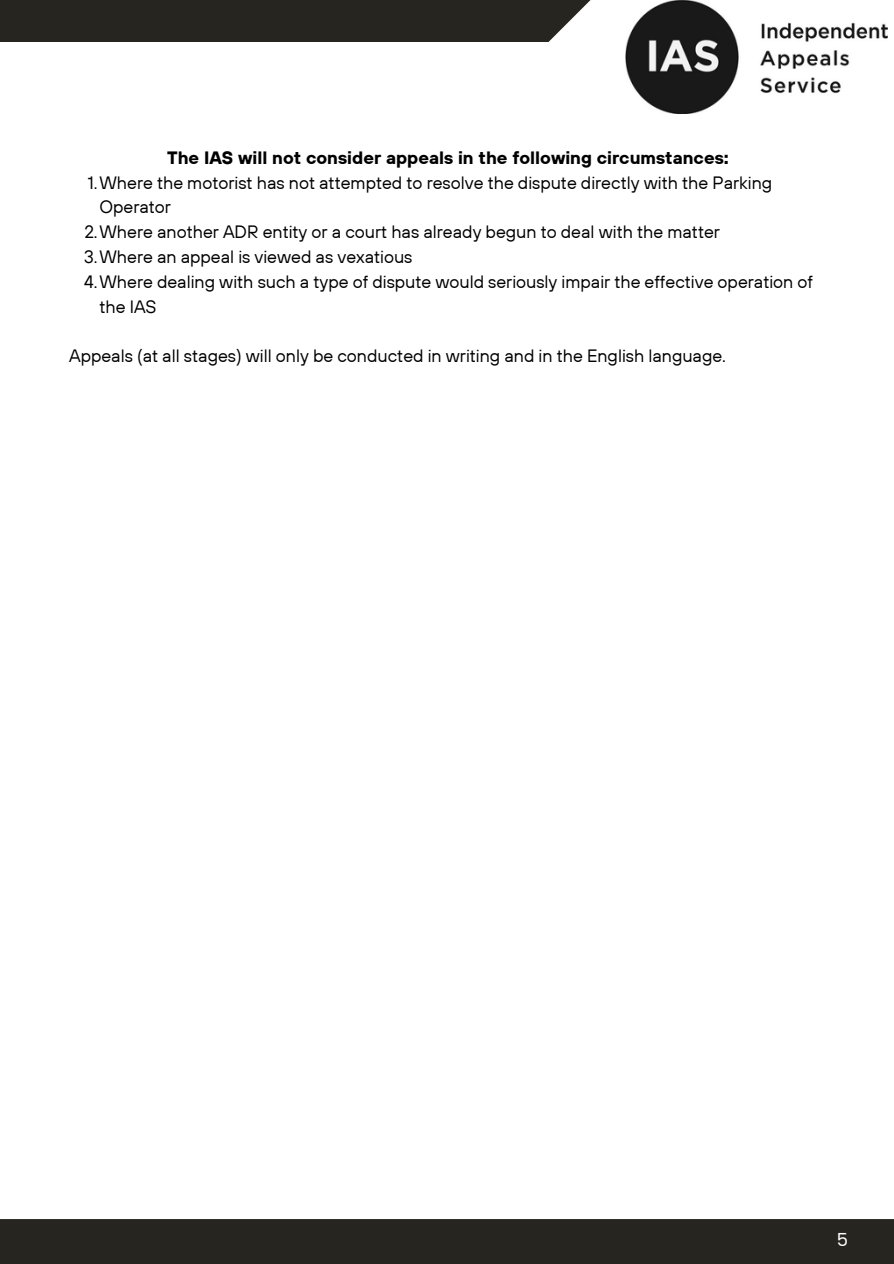
<style>
.page{position:relative;width:894px;height:1264px;background:#fff}
.page>*{position:absolute;margin:0;border:0;box-sizing:border-box;transform-origin:0 0}
.t1{font:18px "Poppins";color:#fff}
.t2{font:17.85px/24.8px "TT Hoves";color:#000}
.t3{font:700 17.85px "TT Hoves";color:#000}
</style>
<div class="page">
<img style="left:625px;top:0;width:262px;height:114px">
<div style="left:0;top:0;width:590px;height:42px;background:#27251f"></div>
<div style="left:0;top:1218px;width:893px;height:45px;background:#27251f"></div>
<h1 class="t3" style="left:167px;top:146px;width:563px">The IAS will not consider appeals in the following circumstances:</h1>
<p class="t2" style="left:99px;top:170px;width:674px;text-indent:-12px">1.Where the motorist has not attempted to resolve the dispute directly with the Parking<br>Operator</p>
<p class="t2" style="left:84px;top:219px;width:637px">2.Where another ADR entity or a court has already begun to deal with the matter</p>
<p class="t2" style="left:84px;top:244px;width:330px">3.Where an appeal is viewed as vexatious</p>
<p class="t2" style="left:99px;top:269px;width:715px;text-indent:-15px">4.Where dealing with such a type of dispute would seriously impair the effective operation of the IAS</p>
<p class="t2" style="left:69px;top:343px;width:658px">Appeals (at all stages) will only be conducted in writing and in the English language.</p>
<p class="t1" style="left:836px;top:1227px;width:13px">5</p>
</div>
